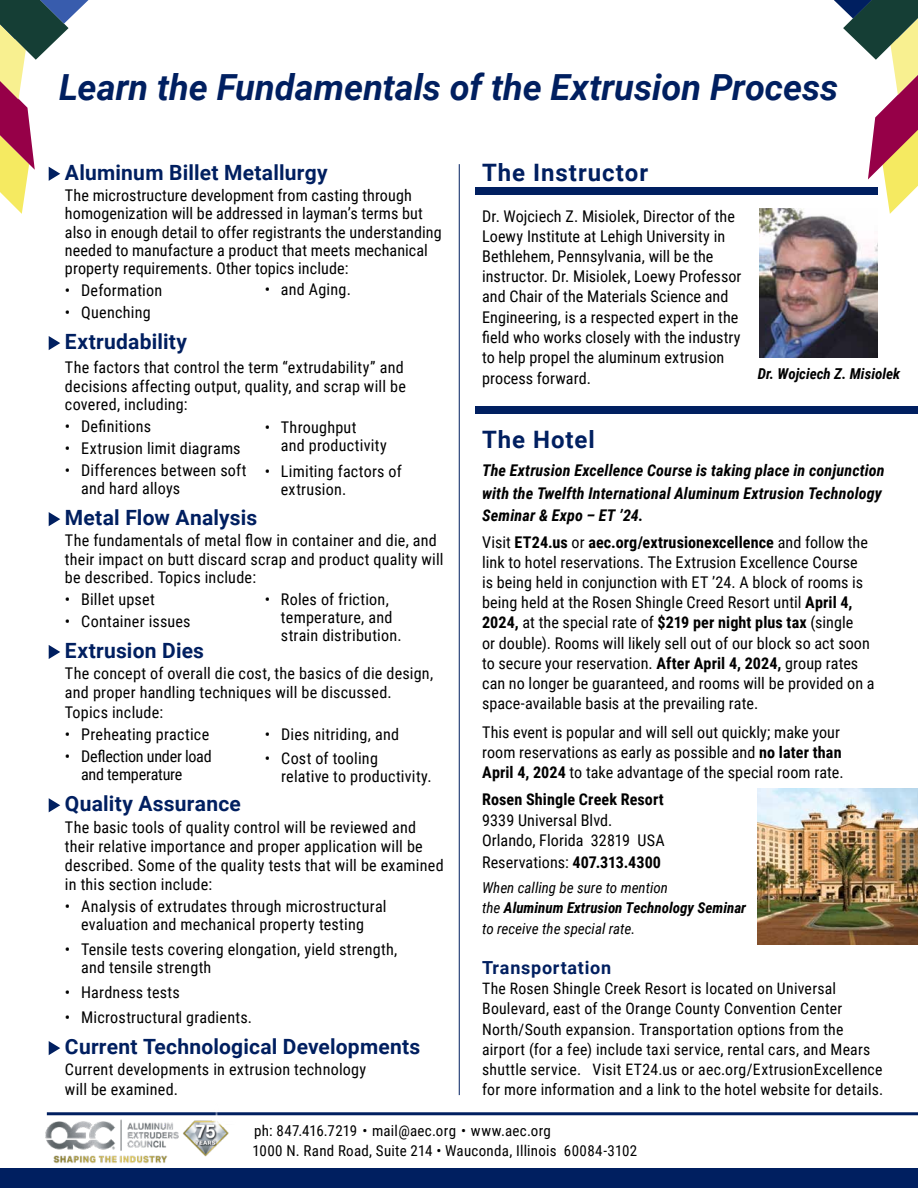
<style>
.page{position:relative;width:918px;height:1188px;background:#fff}
.page>*{position:absolute;margin:0;border:0;box-sizing:border-box;transform-origin:0 0}
.t1{font:italic 700 36px "Roboto";color:#001f60}
.t2{font:700 24px "Roboto";letter-spacing:.04em;color:#001f60}
.t3{font:700 21px "Roboto";letter-spacing:.01em;color:#001f60}
.t4{font:700 18px "Roboto";letter-spacing:.04em;color:#001f60}
.t5{font:16.2px/20.2px "Roboto Condensed";letter-spacing:.01em;color:#000}
.t6{font:italic 700 16.2px/22px "Roboto Condensed";letter-spacing:.005em;color:#000}
.t7{font:16.2px/18.3px "Roboto Condensed";letter-spacing:-.015em;color:#000}
.t8{font:700 16.2px "Roboto Condensed";letter-spacing:.005em;color:#000}
.t9{font:15.75px/20.2px "Roboto Condensed";letter-spacing:.015em;color:#000}
.t10{font:15px/20.2px "Roboto Condensed";letter-spacing:.015em;color:#000}
.t11{font:italic 15px/20.4px "Roboto Condensed";color:#000}
.t12{font:italic 700 15px "Roboto Condensed";color:#000}
.s1{font-weight:700}
</style>
<div class="page">
<img style="left:759px;top:208px;width:119px;height:150px">
<svg style="left:834px;top:0;width:84px;height:214px"></svg>
<div style="left:0;top:1169px;width:918px;height:19px;background:#001f60"></div>
<svg style="left:0;top:0;width:88px;height:214px"></svg>
<svg style="left:49px;top:336px;width:11px;height:14px"></svg>
<svg style="left:49px;top:512px;width:11px;height:14px"></svg>
<svg style="left:49px;top:645px;width:11px;height:14px"></svg>
<svg style="left:49px;top:798px;width:11px;height:14px"></svg>
<svg style="left:49px;top:1041px;width:11px;height:14px"></svg>
<div style="left:476px;top:188px;width:402px;height:7px;background:#001f60"></div>
<div style="left:476px;top:407px;width:442px;height:7px;background:#001f60"></div>
<hr style="left:47px;top:1112px;width:871px;height:3px;background:#001f60">
<hr style="left:459px;top:164px;width:1px;height:931px;background:#001f60">
<img style="left:45px;top:1112px;width:193px;height:51px">
<img style="left:757px;top:788px;width:161px;height:156px">
<h1 class="t1" style="left:59px;top:62px;width:781px">Learn the Fundamentals of the Extrusion Process</h1>
<p class="t3" style="left:65px;top:158px;width:264px">Aluminum Billet Metallurgy</p>
<p class="t5" style="left:65px;top:185px;width:378px;line-height:18.3px">The microstructure development from casting through homogenization will be addressed in layman’s terms but also in enough detail to offer registrants the understanding needed to manufacture a product that meets mechanical property requirements. Other topics include:</p>
<p class="t5" style="left:65px;top:280px;width:99px">• Deformation</p>
<p class="t5" style="left:65px;top:302px;width:87px">• Quenching</p>
<p class="t3" style="left:65px;top:327px;width:124px">Extrudability</p>
<p class="t5" style="left:65px;top:358px;width:342px;line-height:18.3px">The factors that control the term “extrudability” and decisions affecting output, quality, and scrap will be covered, including:</p>
<p class="t5" style="left:65px;top:415px;width:88px">• Definitions</p>
<p class="t5" style="left:65px;top:437px;width:177px">• Extrusion limit diagrams</p>
<p class="t5" style="left:81px;top:460px;width:167px;line-height:18.3px;text-indent:-16px">• Differences between soft and hard alloys</p>
<p class="t3" style="left:65px;top:503px;width:194px">Metal Flow Analysis</p>
<p class="t5" style="left:65px;top:531px;width:380px;line-height:18.3px">The fundamentals of metal flow in container and die, and their impact on butt discard scrap and product quality will be described. Topics include:</p>
<p class="t5" style="left:65px;top:588px;width:91px">• Billet upset</p>
<p class="t5" style="left:65px;top:610px;width:127px">• Container issues</p>
<p class="t3" style="left:65px;top:636px;width:141px">Extrusion Dies</p>
<p class="t5" style="left:65px;top:663px;width:370px;line-height:19.4px">The concept of overall die cost, the basics of die design, and proper handling techniques will be discussed.<br>Topics include:</p>
<p class="t5" style="left:65px;top:723px;width:146px">• Preheating practice</p>
<p class="t7" style="left:81px;top:746px;width:132px;text-indent:-16px">• Deflection under load and temperature</p>
<p class="t3" style="left:65px;top:789px;width:177px">Quality Assurance</p>
<p class="t5" style="left:65px;top:817px;width:380px;line-height:19px">The basic tools of quality control will be reviewed and their relative importance and proper application will be described. Some of the quality tests that will be examined in this section include:</p>
<p class="t5" style="left:65px;top:896px;width:323px;line-height:18.3px;text-align:center">• Analysis of extrudates through microstructural evaluation and mechanical property testing</p>
<p class="t5" style="left:81px;top:939px;width:318px;line-height:18.3px;text-indent:-16px">• Tensile tests covering elongation, yield strength, and tensile strength</p>
<p class="t5" style="left:65px;top:982px;width:116px">• Hardness tests</p>
<p class="t5" style="left:65px;top:1007px;width:189px">• Microstructural gradients.</p>
<p class="t3" style="left:65px;top:1032px;width:357px">Current Technological Developments</p>
<p class="t5" style="left:65px;top:1059px;width:303px;line-height:19.8px">Current developments in extrusion technology will be examined.</p>
<p class="t5" style="left:265px;top:279px;width:88px">• and Aging.</p>
<p class="t5" style="left:281px;top:417px;width:107px;line-height:18px;text-indent:-16px">• Throughput<br>and productivity</p>
<p class="t5" style="left:281px;top:462px;width:122px;line-height:18px;text-indent:-16px">• Limiting factors of extrusion.</p>
<p class="t5" style="left:281px;top:589px;width:122px;line-height:18px;text-indent:-16px">• Roles of friction, temperature, and strain distribution.</p>
<p class="t5" style="left:265px;top:724px;width:136px">• Dies nitriding, and</p>
<p class="t5" style="left:281px;top:748px;width:152px;line-height:18px;text-indent:-16px">• Cost of tooling<br>relative to productivity.</p>
<h2 class="t2" style="left:482px;top:156px;width:167px">The Instructor</h2>
<p class="t5" style="left:482px;top:205px;width:261px">Dr. Wojciech Z. Misiolek, Director of the Loewy Institute at Lehigh University in Bethlehem, Pennsylvania, will be the instructor. Dr. Misiolek, Loewy Professor and Chair of the Materials Science and Engineering, is a respected expert in the field who works closely with the industry to help propel the aluminum extrusion process forward.</p>
<p class="t12" style="left:758px;top:364px;width:144px">Dr. Wojciech Z. Misiolek</p>
<h2 class="t2" style="left:482px;top:423px;width:114px">The Hotel</h2>
<p class="t6" style="left:482px;top:459px;width:404px">The Extrusion Excellence Course is taking place in conjunction with the Twelfth International Aluminum Extrusion Technology<br>Seminar &amp; Expo – ET ’24.</p>
<p class="t5" style="left:482px;top:531px;width:394px">Visit <span class="s1">ET24.us</span> or <span class="s1">aec.org/extrusionexcellence</span> and follow the link to hotel reservations. The Extrusion Excellence Course<br>is being held in conjunction with ET ’24. A block of rooms is being held at the Rosen Shingle Creed Resort until <span class="s1">April 4, 2024,</span> at the special rate of <span class="s1">$219 per night plus tax</span> (single<br>or double). Rooms will likely sell out of our block so act soon to secure your reservation. <span class="s1">After April 4, 2024,</span> group rates can no longer be guaranteed, and rooms will be provided on a space-available basis at the prevailing rate.</p>
<p class="t5" style="left:482px;top:722px;width:363px">This event is popular and will sell out quickly; make your room reservations as early as possible and <span class="s1">no later than<br>April 4, 2024</span> to take advantage of the special room rate.</p>
<p class="t8" style="left:482px;top:788px;width:183px">Rosen Shingle Creek Resort</p>
<p class="t5" style="left:482px;top:809px;width:184px">9339 Universal Blvd.<br>Orlando, Florida 32819 USA</p>
<p class="t5" style="left:482px;top:851px;width:181px">Reservations: <span class="s1">407.313.4300</span></p>
<p class="t11" style="left:482px;top:877px;width:266px">When calling be sure to mention<br>the <span class="s1">Aluminum Extrusion Technology Seminar </span>to receive the special rate.</p>
<p class="t4" style="left:482px;top:955px;width:131px">Transportation</p>
<p class="t9" style="left:482px;top:978px;width:403px">The Rosen Shingle Creek Resort is located on Universal Boulevard, east of the Orange County Convention Center North/South expansion. Transportation options from the airport (for a fee) include taxi service, rental cars, and Mears shuttle service. Visit ET24.us or aec.org/ExtrusionExcellence for more information and a link to the hotel website for details.</p>
<p class="t10" style="left:253px;top:1120px;width:386px">ph: 847.416.7219 • mail@aec.org • www.aec.org<br>1000 N. Rand Road, Suite 214 • Wauconda, Illinois 60084-3102</p>
</div>
